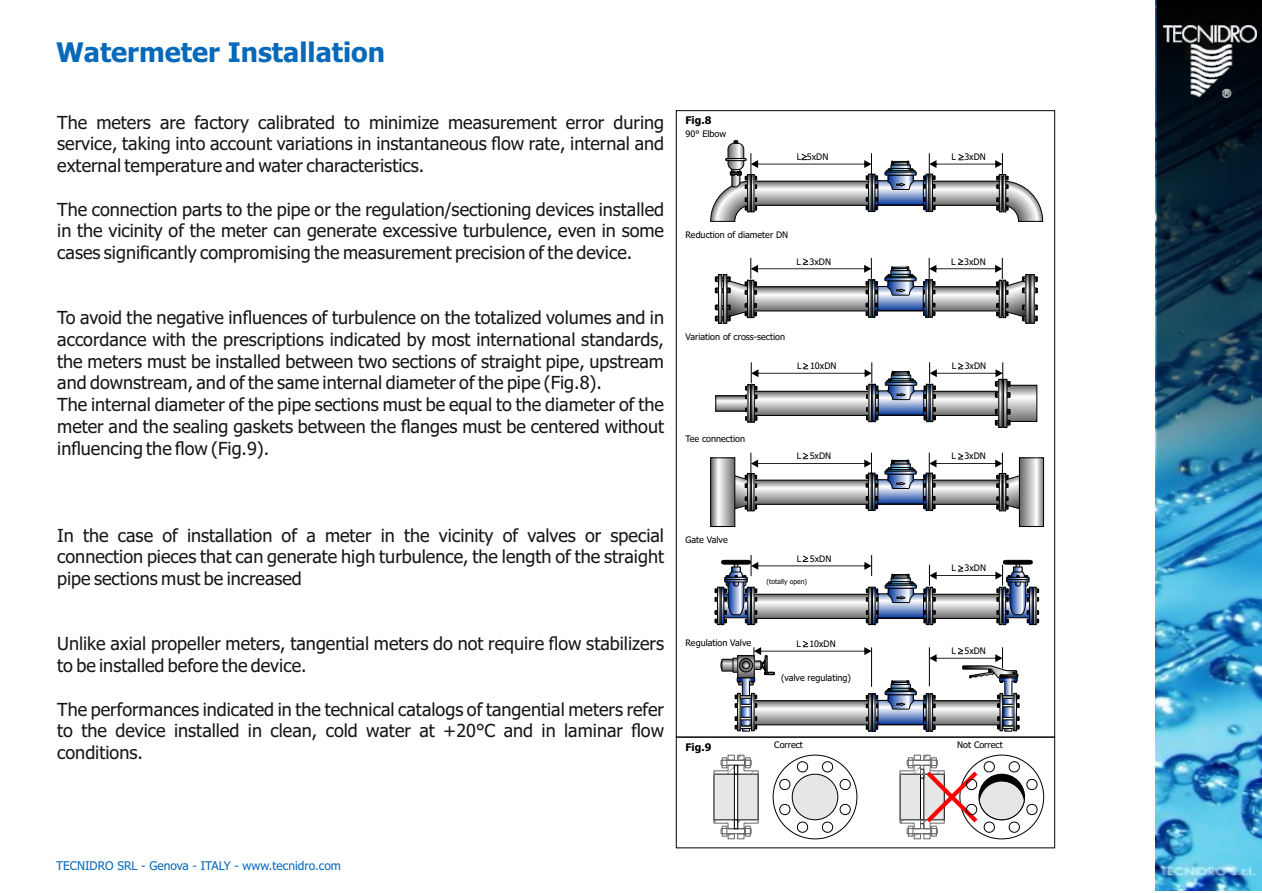
<style>
.page{position:relative;width:1262px;height:893px;background:#fff}
.page>*{position:absolute;margin:0;border:0;box-sizing:border-box;transform-origin:0 0}
.t1{font:700 27px "Tahoma";color:#0669ba}
.t2{font:18px/21.8px "Tahoma";color:#151616;text-align:justify}
.t3{font:12px "Tahoma";color:#0669ba}
.t4{font:700 10.5px "Tahoma";color:#000}
.t5{font:9px "Tahoma";color:#000}
.t6{font:6.75px "Tahoma";color:#000}
</style>
<div class="page">
<img style="left:1155px;top:0;width:107px;height:890px">
<img style="left:1156px;top:0;width:106px;height:506px">
<img style="left:1163px;top:25px;width:93px;height:73px">
<div style="left:1030px;top:274px;width:4px;height:49px;border:1px solid #000"></div>
<div style="left:1025px;top:274px;width:4px;height:49px;border:1px solid #000"></div>
<div style="left:718px;top:274px;width:4px;height:49px;border:1px solid #000"></div>
<div style="left:723px;top:274px;width:4px;height:49px;border:1px solid #000"></div>
<svg style="left:1021px;top:459px;width:21px;height:66px"></svg>
<div style="left:1019px;top:457px;width:25px;height:70px;border:1px solid #000"></div>
<svg style="left:712px;top:459px;width:21px;height:66px"></svg>
<div style="left:710px;top:457px;width:25px;height:70px;border:1px solid #000"></div>
<svg style="left:1010px;top:387px;width:25px;height:33px"></svg>
<div style="left:1005px;top:385px;width:32px;height:37px;border:1px solid #000"></div>
<svg style="left:717px;top:397px;width:28px;height:12px"></svg>
<div style="left:715px;top:395px;width:33px;height:16px;border:1px solid #000"></div>
<div style="left:1003px;top:379px;width:4px;height:49px;border:1px solid #000"></div>
<div style="left:998px;top:379px;width:4px;height:49px;border:1px solid #000"></div>
<div style="left:925px;top:586px;width:4px;height:39px;border:1px solid #000"></div>
<div style="left:929px;top:586px;width:4px;height:39px;border:1px solid #000"></div>
<div style="left:868px;top:586px;width:3px;height:39px;border:1px solid #000"></div>
<div style="left:872px;top:586px;width:3px;height:39px;border:1px solid #000"></div>
<div style="left:747px;top:586px;width:4px;height:39px;border:1px solid #000"></div>
<div style="left:751px;top:586px;width:3px;height:39px;border:1px solid #000"></div>
<div style="left:717px;top:586px;width:3px;height:39px;border:1px solid #000"></div>
<div style="left:721px;top:586px;width:3px;height:39px;border:1px solid #000"></div>
<div style="left:1029px;top:586px;width:3px;height:39px;border:1px solid #000"></div>
<div style="left:1033px;top:586px;width:3px;height:39px;border:1px solid #000"></div>
<div style="left:998px;top:586px;width:4px;height:39px;border:1px solid #000"></div>
<div style="left:1002px;top:586px;width:4px;height:39px;border:1px solid #000"></div>
<div style="left:676px;top:736px;width:379px;height:112px;border:1px solid #000"></div>
<svg style="left:713px;top:754px;width:46px;height:85px"></svg>
<div style="left:734px;top:819px;width:4px;height:10px;border:1px solid #000"></div>
<div style="left:792px;top:773px;width:46px;height:47px;background:#e6e6e6;border:1px solid #000;border-radius:50%"></div>
<svg style="left:778px;top:803px;width:12px;height:13px"></svg>
<svg style="left:821px;top:761px;width:30px;height:30px"></svg>
<svg style="left:796px;top:821px;width:12px;height:12px"></svg>
<svg style="left:821px;top:821px;width:13px;height:12px"></svg>
<svg style="left:779px;top:761px;width:30px;height:29px"></svg>
<svg style="left:839px;top:803px;width:12px;height:12px"></svg>
<div style="left:978px;top:773px;width:47px;height:47px;background:#000;border:1px solid #000;border-radius:50%"></div>
<svg style="left:1008px;top:761px;width:29px;height:30px"></svg>
<svg style="left:1008px;top:821px;width:13px;height:13px"></svg>
<svg style="left:899px;top:754px;width:97px;height:85px"></svg>
<svg style="left:1026px;top:803px;width:11px;height:12px"></svg>
<div style="left:978px;top:780px;width:46px;height:40px;background:#e6e6e6;border:1px solid #000;border-radius:50%"></div>
<svg style="left:710px;top:140px;width:333px;height:82px"></svg>
<svg style="left:715px;top:257px;width:322px;height:64px"></svg>
<svg style="left:745px;top:362px;width:265px;height:63px"></svg>
<svg style="left:726px;top:452px;width:301px;height:59px"></svg>
<svg style="left:714px;top:555px;width:325px;height:68px"></svg>
<svg style="left:720px;top:641px;width:299px;height:91px"></svg>
<h1 class="t1" style="left:56px;top:42px;width:331px">Watermeter Installation</h1>
<p class="t2" style="left:57px;top:113px;width:608px">The meters are factory calibrated to minimize measurement error during service, taking into account variations in instantaneous flow rate, internal and external temperature and water characteristics.</p>
<p class="t2" style="left:57px;top:200px;width:608px">The connection parts to the pipe or the regulation/sectioning devices installed in the vicinity of the meter can generate excessive turbulence, even in some cases significantly compromising the measurement precision of the device.</p>
<p class="t2" style="left:57px;top:308px;width:608px;text-align:left">To avoid the negative influences of turbulence on the totalized volumes and in accordance with the prescriptions indicated by most international standards, the meters must be installed between two sections of straight pipe, upstream and downstream, and of the same internal diameter of the pipe (Fig.8).<br>The internal diameter of the pipe sections must be equal to the diameter of the meter and the sealing gaskets between the flanges must be centered without influencing the flow (Fig.9).</p>
<p class="t4" style="left:685px;top:116px;width:27px">Fig.8</p>
<p class="t5" style="left:685px;top:130px;width:42px">90° Elbow</p>
<p class="t5" style="left:796px;top:153px;width:33px">L 5xDN</p>
<p class="t5" style="left:951px;top:153px;width:36px">L 3xDN</p>
<p class="t5" style="left:685px;top:231px;width:104px">Reduction of diameter DN</p>
<p class="t5" style="left:796px;top:258px;width:36px">L 3xDN</p>
<p class="t5" style="left:951px;top:258px;width:36px">L 3xDN</p>
<p class="t5" style="left:685px;top:333px;width:101px">Variation of cross-section</p>
<p class="t5" style="left:797px;top:362px;width:41px">L 10xDN</p>
<p class="t5" style="left:951px;top:362px;width:36px">L 3xDN</p>
<p class="t5" style="left:685px;top:435px;width:61px">Tee connection</p>
<p class="t5" style="left:796px;top:452px;width:36px">L 5xDN</p>
<p class="t5" style="left:951px;top:452px;width:36px">L 3xDN</p>
<p class="t2" style="left:57px;top:525px;width:608px">In the case of installation of a meter in the vicinity of valves or special connection pieces that can generate high turbulence, the length of the straight pipe sections must be increased</p>
<p class="t2" style="left:57px;top:634px;width:608px">Unlike axial propeller meters, tangential meters do not require flow stabilizers to be installed before the device.</p>
<p class="t2" style="left:57px;top:699px;width:608px">The performances indicated in the technical catalogs of tangential meters refer to the device installed in clean, cold water at +20°C and in laminar flow conditions.</p>
<p class="t5" style="left:685px;top:536px;width:44px">Gate Valve</p>
<p class="t5" style="left:797px;top:555px;width:36px">L 5xDN</p>
<p class="t6" style="left:766px;top:578px;width:42px">(totally open)</p>
<p class="t5" style="left:685px;top:639px;width:67px">Regulation Valve</p>
<p class="t5" style="left:796px;top:640px;width:41px">L 10xDN</p>
<p class="t5" style="left:781px;top:674px;width:71px">(valve regulating)</p>
<p class="t5" style="left:951px;top:564px;width:36px">L 3xDN</p>
<p class="t5" style="left:951px;top:647px;width:36px">L 5xDN</p>
<p class="t4" style="left:685px;top:742px;width:27px">Fig.9</p>
<p class="t5" style="left:957px;top:740px;width:47px">Not Correct</p>
<p class="t5" style="left:774px;top:740px;width:30px">Correct</p>
<p class="t3" style="left:56px;top:860px;width:286px">TECNIDRO SRL - Genova - ITALY - www.tecnidro.com</p>
</div>
